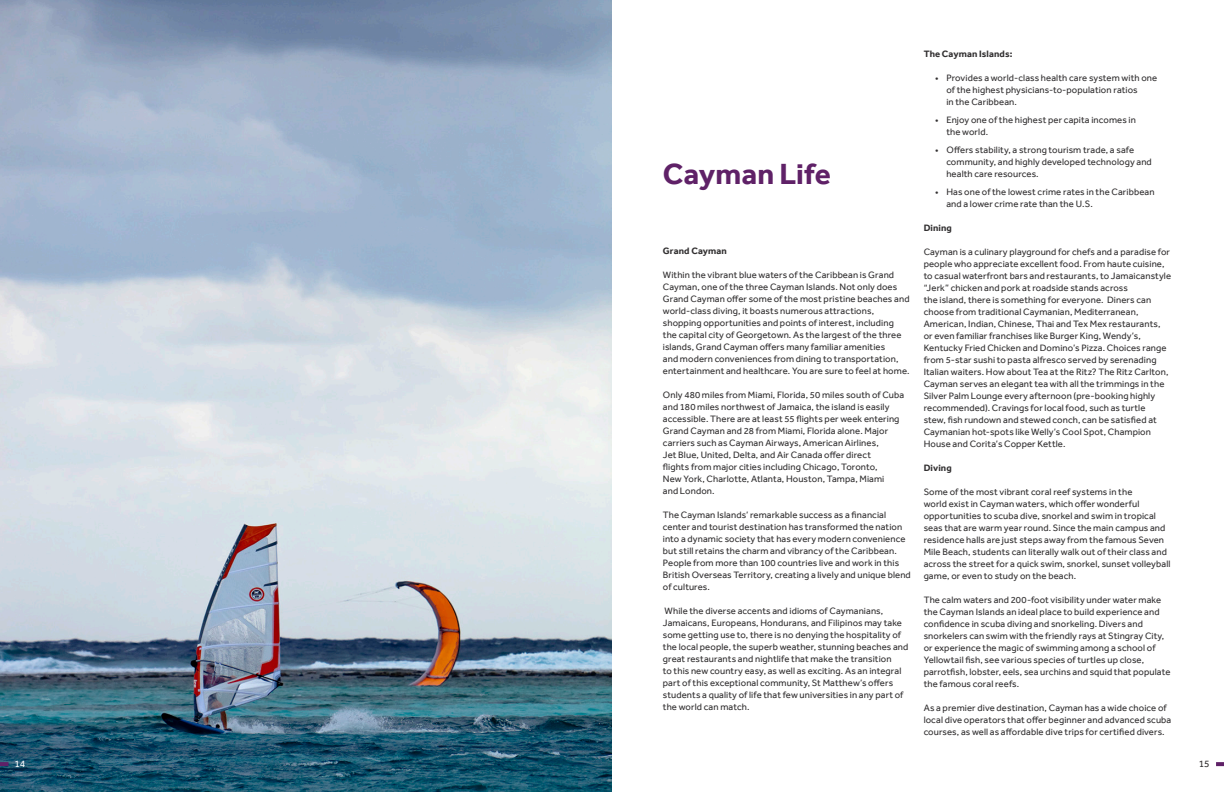
<style>
.page{position:relative;width:1224px;height:792px;background:#fff}
.page>*{position:absolute;margin:0;border:0;box-sizing:border-box;transform-origin:0 0}
.t1{font:700 30px "Effra";letter-spacing:.005em;color:#5f2167}
.t2{font:10px "Effra";color:#312f30}
.t3{font:10px "Effra";color:#fff}
.t4{font:9.5px/12px "Effra";letter-spacing:.01em;color:#312f30}
.t5{font:700 9.5px "Effra";letter-spacing:.01em;color:#312f30}
</style>
<div class="page">
<svg style="left:1216px;top:762px;width:8px;height:4px"></svg>
<img style="left:0;top:0;width:612px;height:792px">
<svg style="left:0;top:762px;width:9px;height:4px"></svg>
<p class="t3" style="left:14px;top:758px;width:12px">14</p>
<p class="t1" style="left:663px;top:156px;width:170px">Cayman Life</p>
<p class="t5" style="left:663px;top:245px;width:65px">Grand Cayman</p>
<p class="t4" style="left:663px;top:269px;width:233px">Within the vibrant blue waters of the Caribbean is Grand</p>
<p class="t4" style="left:663px;top:281px;width:248px">Cayman, one of the three Cayman Islands. Not only does<br>Grand Cayman offer some of the most pristine beaches and</p>
<p class="t4" style="left:663px;top:305px;width:248px">world-class diving, it boasts numerous attractions, shopping opportunities and points of interest, including the capital city of Georgetown. As the largest of the three islands, Grand Cayman offers many familiar amenities<br>and modern conveniences from dining to transportation, entertainment and healthcare. You are sure to feel at home.</p>
<p class="t4" style="left:663px;top:389px;width:243px">Only 480 miles from Miami, Florida, 50 miles south of Cuba</p>
<p class="t4" style="left:663px;top:401px;width:228px">and 180 miles northwest of Jamaica, the island is easily</p>
<p class="t4" style="left:663px;top:413px;width:238px">accessible. There are at least 55 flights per week entering</p>
<p class="t4" style="left:663px;top:425px;width:227px">Grand Cayman and 28 from Miami, Florida alone. Major</p>
<p class="t4" style="left:663px;top:437px;width:217px">carriers such as Cayman Airways, American Airlines,</p>
<p class="t4" style="left:663px;top:449px;width:210px">Jet Blue, United, Delta, and Air Canada offer direct</p>
<p class="t4" style="left:663px;top:461px;width:223px">flights from major cities including Chicago, Toronto,<br>New York, Charlotte, Atlanta, Houston, Tampa, Miami and London.</p>
<p class="t4" style="left:663px;top:509px;width:225px">The Cayman Islands’ remarkable success as a financial</p>
<p class="t4" style="left:663px;top:521px;width:241px">center and tourist destination has transformed the nation</p>
<p class="t4" style="left:663px;top:533px;width:249px">into a dynamic society that has every modern convenience but still retains the charm and vibrancy of the Caribbean.<br>People from more than 100 countries live and work in this British Overseas Territory, creating a lively and unique blend of cultures.</p>
<p class="t4" style="left:663px;top:605px;width:247px">While the diverse accents and idioms of Caymanians, Jamaicans, Europeans, Hondurans, and Filipinos may take some getting use to, there is no denying the hospitality of the local people, the superb weather, stunning beaches and great restaurants and nightlife that make the transition<br>to this new country easy, as well as exciting. As an integral part of this exceptional community, St Matthew’s offers students a quality of life that few universities in any part of the world can match.</p>
<p class="t5" style="left:924px;top:49px;width:90px">The Cayman Islands:</p>
<p class="t4" style="left:946px;top:72px;width:213px;text-indent:-11px">• Provides a world-class health care system with one of the highest physicians-to-population ratios<br>in the Caribbean.</p>
<p class="t4" style="left:946px;top:114px;width:191px;text-indent:-11px">• Enjoy one of the highest per capita incomes in the world.</p>
<p class="t4" style="left:946px;top:144px;width:207px;text-indent:-11px">• Offers stability, a strong tourism trade, a safe community, and highly developed technology and health care resources.</p>
<p class="t4" style="left:946px;top:186px;width:210px;text-indent:-11px">• Has one of the lowest crime rates in the Caribbean and a lower crime rate than the U.S.</p>
<p class="t5" style="left:924px;top:223px;width:30px">Dining</p>
<p class="t4" style="left:924px;top:246px;width:248px">Cayman is a culinary playground for chefs and a paradise for</p>
<p class="t4" style="left:924px;top:258px;width:242px">people who appreciate excellent food. From haute cuisine,</p>
<p class="t4" style="left:924px;top:270px;width:249px">to casual waterfront bars and restaurants, to Jamaicanstyle</p>
<p class="t4" style="left:924px;top:282px;width:206px">“Jerk” chicken and pork at roadside stands across</p>
<p class="t4" style="left:924px;top:294px;width:246px">the island, there is something for everyone. Diners can choose from traditional Caymanian, Mediterranean, American, Indian, Chinese, Thai and Tex Mex restaurants, or even familiar franchises like Burger King, Wendy’s, Kentucky Fried Chicken and Domino’s Pizza. Choices range from 5-star sushi to pasta alfresco served by serenading Italian waiters. How about Tea at the Ritz? The Ritz Carlton, Cayman serves an elegant tea with all the trimmings in the Silver Palm Lounge every afternoon (pre-booking highly recommended). Cravings for local food, such as turtle stew, fish rundown and stewed conch, can be satisfied at Caymanian hot-spots like Welly’s Cool Spot, Champion House and Corita’s Copper Kettle.</p>
<p class="t5" style="left:924px;top:463px;width:30px">Diving</p>
<p class="t4" style="left:924px;top:486px;width:248px">Some of the most vibrant coral reef systems in the<br>world exist in Cayman waters, which offer wonderful opportunities to scuba dive, snorkel and swim in tropical seas that are warm year round. Since the main campus and residence halls are just steps away from the famous Seven Mile Beach, students can literally walk out of their class and across the street for a quick swim, snorkel, sunset volleyball game, or even to study on the beach.</p>
<p class="t4" style="left:924px;top:594px;width:239px">The calm waters and 200-foot visibility under water make</p>
<p class="t4" style="left:924px;top:606px;width:238px">the Cayman Islands an ideal place to build experience and</p>
<p class="t4" style="left:924px;top:618px;width:221px">confidence in scuba diving and snorkeling. Divers and</p>
<p class="t4" style="left:924px;top:630px;width:242px">snorkelers can swim with the friendly rays at Stingray City,</p>
<p class="t4" style="left:924px;top:642px;width:233px">or experience the magic of swimming among a school of</p>
<p class="t4" style="left:924px;top:654px;width:222px">Yellowtail fish, see various species of turtles up close,</p>
<p class="t4" style="left:924px;top:666px;width:248px">parrotfish, lobster, eels, sea urchins and squid that populate</p>
<p class="t4" style="left:924px;top:678px;width:97px">the famous coral reefs.</p>
<p class="t4" style="left:924px;top:702px;width:245px">As a premier dive destination, Cayman has a wide choice of</p>
<p class="t4" style="left:924px;top:714px;width:249px">local dive operators that offer beginner and advanced scuba</p>
<p class="t4" style="left:924px;top:726px;width:243px">courses, as well as affordable dive trips for certified divers.</p>
<p class="t2" style="left:1199px;top:758px;width:12px">15</p>
</div>
